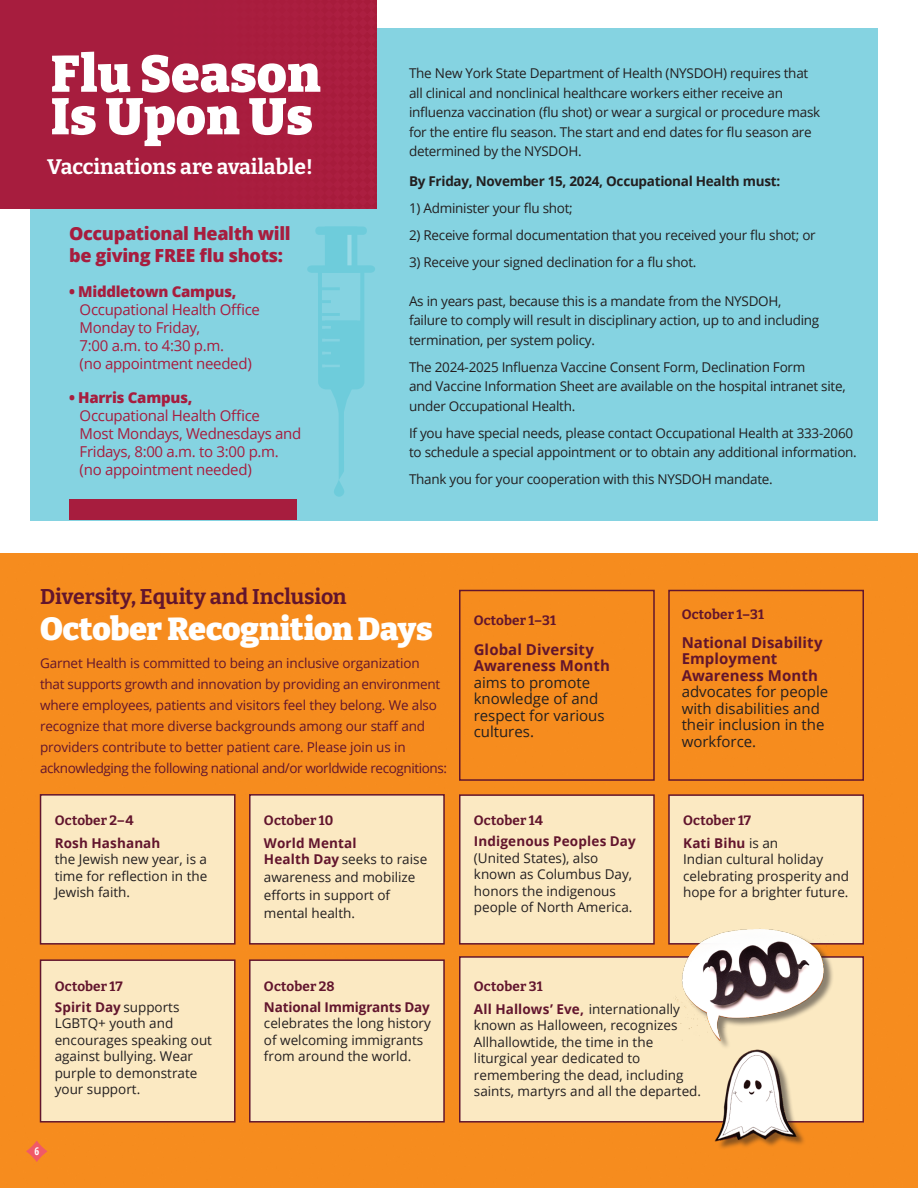
<style>
.page{position:relative;width:918px;height:1188px;background:#fff}
.page>*{position:absolute;margin:0;border:0;box-sizing:border-box;transform-origin:0 0}
.t1{font:900 51.15px "Bitter";letter-spacing:.01em;color:#fff}
.t2{font:900 31.65px "Bitter";letter-spacing:-.005em;color:#fff}
.t3{font:700 21.3px "Bitter";letter-spacing:-.01em;color:#62152d}
.Body_Copy_10{font:700 21px "Bitter";color:#fff}
.Body_Copy_10-2{font:800 18.15px/22.5px "Open Sans";letter-spacing:-.02em;color:#a71d3e}
.Body_Copy_10-3{font:15px/18px "Open Sans";letter-spacing:-.02em;color:#a71d3e}
.t4{font:15px/16.5px "Open Sans";color:#231f20}
.Body_Copy_10-4{font:13.5px/19.5px "Open Sans";letter-spacing:-.02em;color:#231f20}
.Body_Copy_10-5{font:13.5px/16.5px "Open Sans";color:#231f20}
.t5{font:13.5px/21px "Open Sans";letter-spacing:-.01em;color:#62152d}
.t6{font:700 13.5px/22.5px "Bitter";letter-spacing:.01em;color:#62152d}
.t7{font:700 13.5px/22.5px "Open Sans";letter-spacing:.005em;color:#62152d}
.Body_Copy_10-6{font:700 13.5px "Open Sans";letter-spacing:-.02em;color:#231f20}
.t8{font:700 13.5px/21px "Open Sans";letter-spacing:-.015em;color:#62152d}
.t9{font:700 condensed 10.5px "Open Sans";color:#fff}
.s1{font-weight:800}
.s2{font-family:"Bitter"}
.s3{font-family:"Open Sans"}
.s4{font-family:"Open Sans";font-weight:400;color:#231f20}
.s5{font-weight:700;color:#62152d}
</style>
<div class="page">
<div style="left:0;top:554px;width:918px;height:634px;background:#f68c1e"></div>
<div style="left:459px;top:590px;width:196px;height:191px;border:2px solid #62152d"></div>
<div style="left:668px;top:590px;width:196px;height:191px;border:2px solid #62152d"></div>
<div style="left:459px;top:956px;width:405px;height:167px;background:#fbe9c2;border:2px solid #62152d"></div>
<div style="left:668px;top:794px;width:196px;height:151px;background:#fbe9c2;border:2px solid #62152d"></div>
<div style="left:459px;top:794px;width:196px;height:151px;background:#fbe9c2;border:2px solid #62152d"></div>
<div style="left:40px;top:794px;width:196px;height:151px;background:#fbe9c2;border:2px solid #62152d"></div>
<div style="left:249px;top:794px;width:196px;height:151px;background:#fbe9c2;border:2px solid #62152d"></div>
<div style="left:40px;top:959px;width:196px;height:164px;background:#fbe9c2;border:2px solid #62152d"></div>
<div style="left:30px;top:28px;width:848px;height:492px;background:#85d3e1"></div>
<div style="left:249px;top:959px;width:196px;height:164px;background:#fbe9c2;border:2px solid #62152d"></div>
<img style="left:673px;top:922px;width:191px;height:235px">
<div style="left:0;top:0;width:377px;height:208px;background:#a71d3e"></div>
<div style="left:69px;top:499px;width:228px;height:21px;background:#a71d3e"></div>
<div style="left:325px;top:227px;width:32px;height:46px;background:#6eccdb"></div>
<div style="left:315px;top:227px;width:52px;height:8px;background:#6eccdb;border-radius:4px"></div>
<svg style="left:307px;top:265px;width:68px;height:232px"></svg>
<hr style="left:322px;top:287px;width:18px;height:3px;background:#00acc2">
<div style="left:347px;top:235px;width:5px;height:30px;background:#99dae6"></div>
<svg style="left:26px;top:1141px;width:21px;height:21px"></svg>
<p class="t1" style="left:51px;top:41px;width:271px">Flu Season</p>
<p class="t1" style="left:51px;top:84px;width:263px">Is Upon Us</p>
<p class="Body_Copy_10" style="left:47px;top:153px;width:267px">Vaccinations are available!</p>
<p class="Body_Copy_10-2" style="left:69px;top:221px;width:223px">Occupational Health will be giving FREE flu shots:</p>
<p class="Body_Copy_10-3" style="left:80px;top:282px;width:182px;text-indent:-10px"><span class="s1">• Middletown Campus,<br></span>Occupational Health Office<br>Monday to Friday,<br>7:00 a.m. to 4:30 p.m.<br>(no appointment needed)</p>
<p class="Body_Copy_10-3" style="left:80px;top:388px;width:223px;text-indent:-11px"><span class="s1">• Harris Campus,<br></span>Occupational Health Office<br>Most Mondays, Wednesdays and<br>Fridays, 8:00 a.m. to 3:00 p.m. (no appointment needed)</p>
<p class="Body_Copy_10-4" style="left:409px;top:63px;width:413px">The New York State Department of Health (NYSDOH) requires that all clinical and nonclinical healthcare workers either receive an influenza vaccination (flu shot) or wear a surgical or procedure mask for the entire flu season. The start and end dates for flu season are determined by the NYSDOH.</p>
<p class="Body_Copy_10-6" style="left:409px;top:172px;width:373px">By Friday, November 15, 2024, Occupational Health must:</p>
<p class="Body_Copy_10-4" style="left:409px;top:198px;width:165px">1) Administer your flu shot;</p>
<p class="Body_Copy_10-4" style="left:409px;top:225px;width:408px">2) Receive formal documentation that you received your flu shot; or</p>
<p class="Body_Copy_10-4" style="left:409px;top:252px;width:289px">3) Receive your signed declination for a flu shot.</p>
<p class="Body_Copy_10-4" style="left:409px;top:291px;width:412px">As in years past, because this is a mandate from the NYSDOH, failure to comply will result in disciplinary action, up to and including termination, per system policy.</p>
<p class="Body_Copy_10-4" style="left:409px;top:357px;width:438px">The 2024-2025 Influenza Vaccine Consent Form, Declination Form<br>and Vaccine Information Sheet are available on the hospital intranet site, under Occupational Health.</p>
<p class="Body_Copy_10-4" style="left:409px;top:423px;width:449px">If you have special needs, please contact Occupational Health at 333-2060 to schedule a special appointment or to obtain any additional information.</p>
<p class="Body_Copy_10-4" style="left:409px;top:469px;width:365px">Thank you for your cooperation with this NYSDOH mandate.</p>
<p class="t3" style="left:40px;top:583px;width:308px">Diversity, Equity and Inclusion</p>
<p class="t2" style="left:40px;top:609px;width:394px">October Recognition Days</p>
<p class="t5" style="left:40px;top:653px;width:409px">Garnet Health is committed to being an inclusive organization that supports growth and innovation by providing an environment where employees, patients and visitors feel they belong. We also recognize that more diverse backgrounds among our staff and providers contribute to better patient care. Please join us in acknowledging the following national and/or worldwide recognitions:</p>
<p class="t7" style="left:55px;top:809px;width:107px"><span class="s2">October 2–4<br></span>Rosh Hashanah</p>
<p class="Body_Copy_10-4" style="left:55px;top:851px;width:154px;line-height:16.5px;text-align:justify">the Jewish new year, is a time for reflection in the Jewish faith.</p>
<p class="t6" style="left:55px;top:975px;width:126px;line-height:21px">October 17<br><span class="s3">Spirit Day</span> <span class="s4">supports</span></p>
<p class="Body_Copy_10-5" style="left:55px;top:1015px;width:159px">LGBTQ+ youth and encourages speaking out against bullying. Wear purple to demonstrate your support.</p>
<p class="t9" style="left:34px;top:1144px;width:6px">6</p>
<p class="t7" style="left:264px;top:809px;width:94px"><span class="s2">October 10<br></span>World Mental</p>
<p class="Body_Copy_10-5" style="left:264px;top:850px;width:165px;line-height:18px"><span class="s5">Health Day</span> seeks to raise awareness and mobilize efforts in support of mental health.</p>
<p class="t8" style="left:264px;top:975px;width:167px"><span class="s2">October 28<br></span>National Immigrants Day</p>
<p class="Body_Copy_10-5" style="left:264px;top:1015px;width:168px">celebrates the long history of welcoming immigrants from around the world.</p>
<p class="t6" style="left:474px;top:609px;width:84px">October 1–31</p>
<p class="t4" style="left:474px;top:640px;width:138px"><span class="s5">Global Diversity<br>Awareness Month </span>aims to promote knowledge of and respect for various cultures.</p>
<p class="t7" style="left:474px;top:810px;width:163px;line-height:21px"><span class="s2">October 14<br></span>Indigenous Peoples Day</p>
<p class="Body_Copy_10-5" style="left:474px;top:849px;width:160px">(United States), also known as Columbus Day, honors the indigenous people of North America.</p>
<p class="t6" style="left:682px;top:602px;width:84px">October 1–31</p>
<p class="t4" style="left:682px;top:634px;width:148px"><span class="s5">National Disability<br>Employment<br>Awareness Month </span>advocates for people with disabilities and their inclusion in the workforce.</p>
<p class="t6" style="left:683px;top:809px;width:97px">October 17<br><span class="s3">Kati Bihu</span> <span class="s4">is an</span></p>
<p class="Body_Copy_10-5" style="left:683px;top:851px;width:167px">Indian cultural holiday celebrating prosperity and hope for a brighter future.</p>
<p class="t6" style="left:474px;top:974px;width:70px">October 31</p>
<p class="Body_Copy_10-5" style="left:474px;top:1000px;width:229px"><span class="s5">All Hallows’ Eve,</span> internationally known as Halloween, recognizes Allhallowtide, the time in the liturgical year dedicated to remembering the dead, including saints, martyrs and all the departed.</p>
</div>
